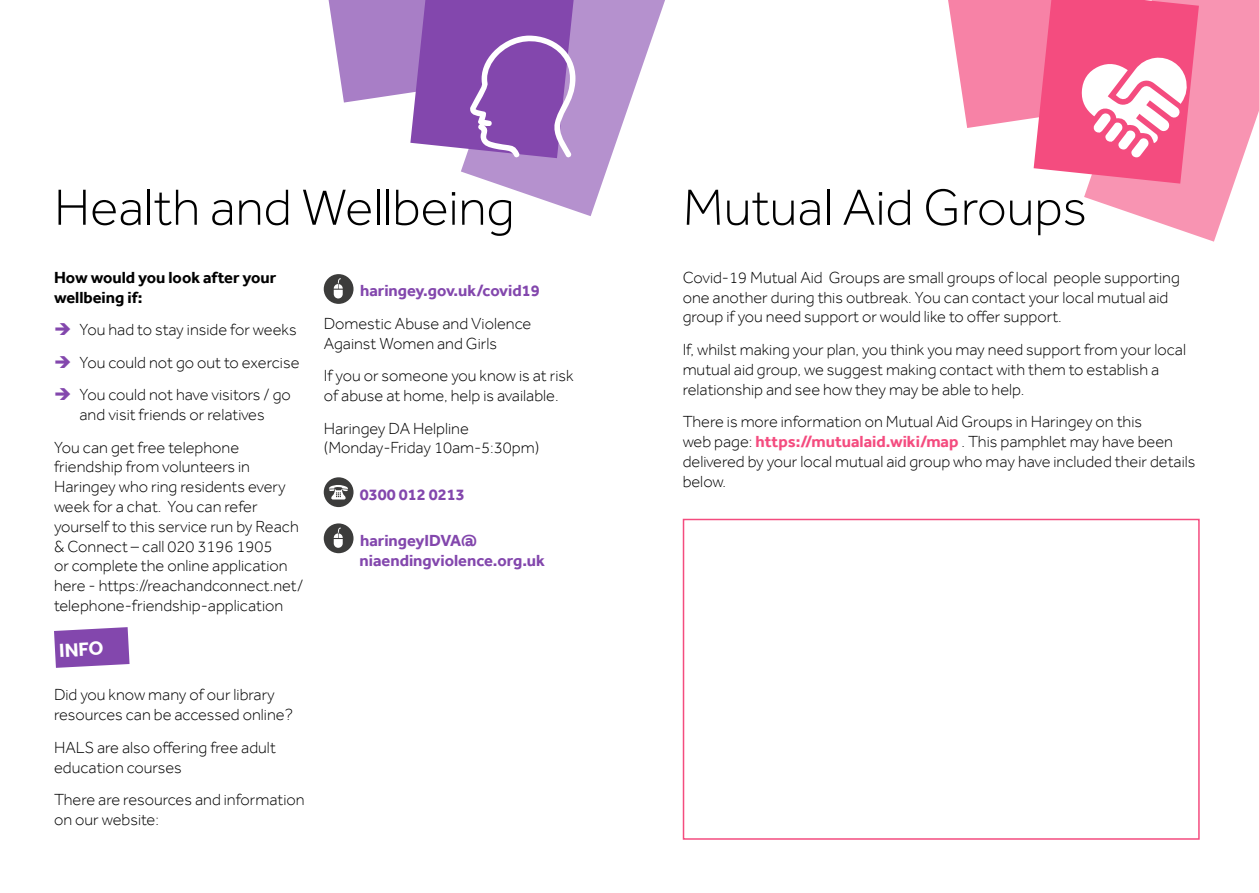
<style>
.page{position:relative;width:1259px;height:893px;background:#fff}
.page>*{position:absolute;margin:0;border:0;box-sizing:border-box;transform-origin:0 0}
.t1{font:300 52.5px "Effra";color:#000}
.t2{font:700 19.5px "Effra";color:#fff}
.t3{font:300 16.5px/19.8px "Effra";color:#000}
.t4{font:700 16.5px/19.8px "Effra";color:#8347ad}
.t5{font:700 16.5px/19.8px "Effra";color:#000}
.s1{font-weight:700;color:#f44c7f}
</style>
<div class="page">
<svg style="left:54px;top:627px;width:76px;height:41px;background:#925eb7"></svg>
<div style="left:324px;top:274px;width:29px;height:30px;background:#3c3c3b;border-radius:50%"></div>
<svg style="left:334px;top:278px;width:9px;height:20px"></svg>
<div style="left:324px;top:477px;width:29px;height:30px;background:#3c3c3b;border-radius:50%"></div>
<svg style="left:329px;top:485px;width:19px;height:14px"></svg>
<div style="left:324px;top:523px;width:29px;height:30px;background:#3c3c3b;border-radius:50%"></div>
<svg style="left:334px;top:527px;width:9px;height:21px"></svg>
<svg style="left:948px;top:0;width:311px;height:242px"></svg>
<div style="left:683px;top:519px;width:516px;height:321px;border:2px solid #f44c7f"></div>
<svg style="left:328px;top:0;width:337px;height:216px"></svg>
<h1 class="t1" style="left:54px;top:178px;width:462px">Health and Wellbeing</h1>
<p class="t5" style="left:54px;top:267px;width:224px">How would you look after your wellbeing if:</p>
<p class="t3" style="left:80px;top:313px;width:221px;line-height:32.5px">You had to stay inside for weeks<br>You could not go out to exercise<br>You could not have visitors / go</p>
<p class="t3" style="left:54px;top:398px;width:212px;line-height:32.5px;text-indent:26px">and visit friends or relatives<br>You can get free telephone</p>
<p class="t3" style="left:54px;top:457px;width:251px">friendship from volunteers in Haringey who ring residents every week for a chat. You can refer yourself to this service run by Reach &amp; Connect – call 020 3196 1905<br>or complete the online application here - https://reachandconnect.net/ telephone-friendship-application</p>
<p class="t2" style="left:59px;top:639px;width:46px;rotate:-3deg">INFO</p>
<p class="t3" style="left:54px;top:685px;width:240px">Did you know many of our library resources can be accessed online?</p>
<p class="t3" style="left:54px;top:737px;width:223px">HALS are also offering free adult education courses</p>
<p class="t3" style="left:54px;top:790px;width:252px">There are resources and information on our website:</p>
<p class="t4" style="left:360px;top:281px;width:181px">haringey.gov.uk/covid19</p>
<p class="t3" style="left:324px;top:313px;width:209px">Domestic Abuse and Violence<br>Against Women and Girls</p>
<p class="t3" style="left:324px;top:366px;width:251px">If you or someone you know is at risk of abuse at home, help is available.</p>
<p class="t3" style="left:324px;top:418px;width:217px">Haringey DA Helpline (Monday-Friday 10am-5:30pm)</p>
<p class="t4" style="left:360px;top:484px;width:106px">0300 012 0213</p>
<p class="t4" style="left:359px;top:530px;width:187px">haringeyIDVA@ niaendingviolence.org.uk</p>
<h1 class="t1" style="left:682px;top:178px;width:406px">Mutual Aid Groups</h1>
<p class="t3" style="left:682px;top:267px;width:499px">Covid-19 Mutual Aid Groups are small groups of local people supporting one another during this outbreak. You can contact your local mutual aid group if you need support or would like to offer support.</p>
<p class="t3" style="left:682px;top:339px;width:505px">If, whilst making your plan, you think you may need support from your local mutual aid group, we suggest making contact with them to establish a relationship and see how they may be able to help.</p>
<p class="t3" style="left:682px;top:412px;width:514px">There is more information on Mutual Aid Groups in Haringey on this<br>web page: <span class="s1">https://mutualaid.wiki/map</span> . This pamphlet may have been delivered by your local mutual aid group who may have included their details below.</p>
</div>
